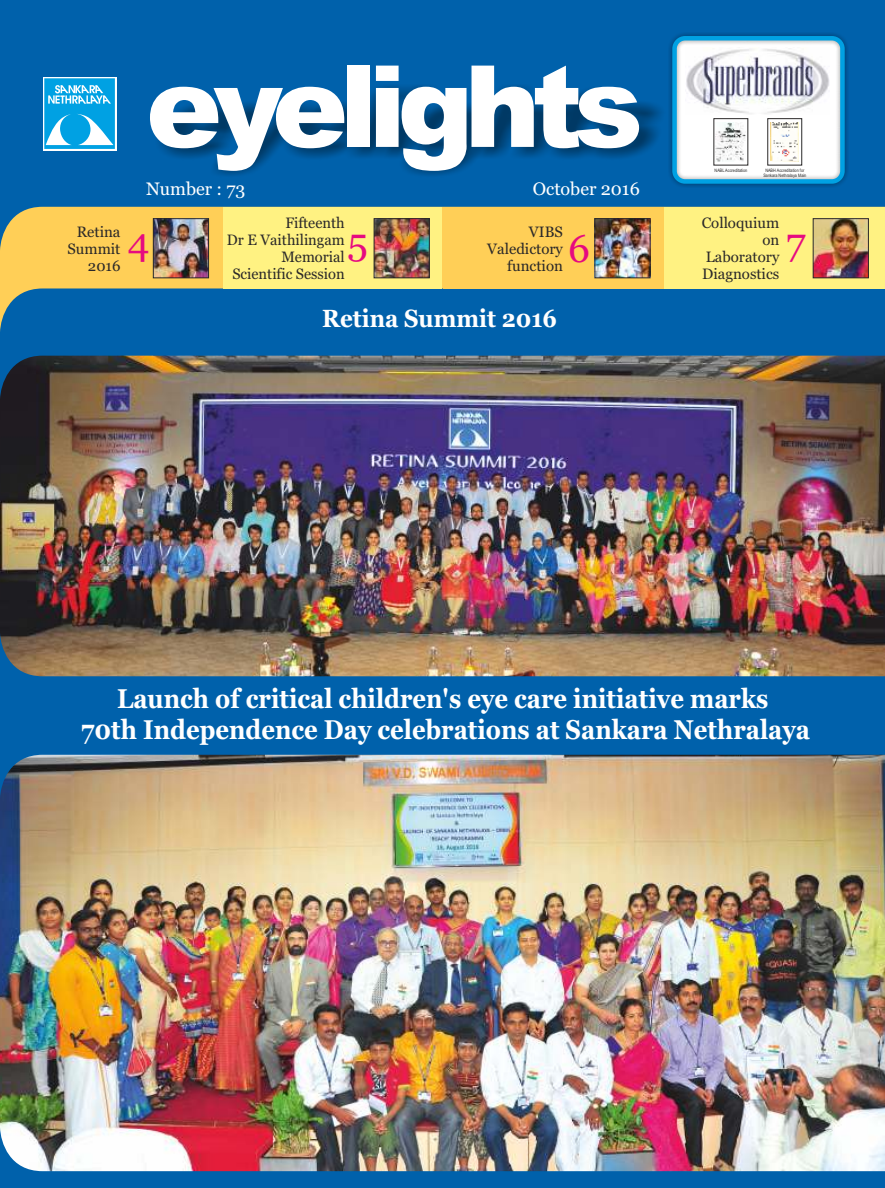
<style>
.page{position:relative;width:885px;height:1188px;background:#fff}
.page>*{position:absolute;margin:0;border:0;box-sizing:border-box;transform-origin:0 0}
.t1{font:900 113.55px "Arial";letter-spacing:-.075em;color:#fff}
.t2{font:38.7px "Georgia";color:#e60a80}
.t3{font:700 27px/30.8px "Georgia";color:#fff;text-align:center;scale:.88 1}
.t4{font:700 24.75px "Georgia";color:#fff;scale:.9 1}
.t5{font:18px "Georgia";color:#fff}
.t6{font:15px/17.1px "Georgia";color:#2b2929;text-align:right}
.t7{font:4.65px/5.2px "Arial Narrow";color:#2b2929;text-align:center}
</style>
<div class="page">
<img style="left:0;top:799px;width:884px;height:328px">
<img style="left:0;top:399px;width:884px;height:234px">
<img style="left:0;top:332px;width:884px;height:67px">
<svg style="left:0;top:251px;width:884px;height:81px;background:#2c749c"></svg>
<div style="left:443px;top:207px;width:220px;height:81px;background:#ffcf57"></div>
<div style="left:664px;top:207px;width:220px;height:81px;background:#fff282"></div>
<div style="left:224px;top:207px;width:218px;height:81px;background:#fff282"></div>
<svg style="left:0;top:0;width:884px;height:251px;fill:#0061ab"></svg>
<img style="left:668px;top:32px;width:180px;height:156px">
<div style="left:672px;top:36px;width:172px;height:148px;border:4px solid #00a1e3;border-radius:11px"></div>
<div style="left:43px;top:77px;width:73px;height:73px;background:#fff"></div>
<div style="left:44px;top:78px;width:71px;height:71px;background:#00a1e3"></div>
<svg style="left:48px;top:85px;width:63px;height:19px"></svg>
<svg style="left:46px;top:114px;width:67px;height:31px"></svg>
<img style="left:685px;top:48px;width:144px;height:66px">
<img style="left:135px;top:84px;width:546px;height:93px">
<img style="left:770px;top:122px;width:28px;height:40px">
<div style="left:767px;top:118px;width:34px;height:47px;border:1px solid #2b2929"></div>
<img style="left:715px;top:122px;width:30px;height:39px">
<img style="left:0;top:633px;width:884px;height:166px">
<img style="left:0;top:1127px;width:884px;height:61px">
<img style="left:155px;top:221px;width:52px;height:55px">
<div style="left:153px;top:219px;width:56px;height:59px;border:1px solid #2b2929"></div>
<img style="left:376px;top:221px;width:51px;height:55px">
<div style="left:374px;top:219px;width:55px;height:59px;border:1px solid #2b2929"></div>
<img style="left:596px;top:221px;width:52px;height:55px">
<div style="left:594px;top:219px;width:56px;height:59px;border:1px solid #2b2929"></div>
<img style="left:814px;top:221px;width:52px;height:55px">
<div style="left:812px;top:219px;width:56px;height:59px;border:1px solid #2b2929"></div>
<h1 class="t1" style="left:146px;top:66px;width:498px">eyelights</h1>
<p class="t7" style="left:714px;top:168px;width:34px">NABL Accreditation</p>
<p class="t7" style="left:763px;top:168px;width:45px">NABH Accreditation for<br>Sankara Nethralaya Main</p>
<p class="t5" style="left:146px;top:181px;width:101px">Number : 73</p>
<h2 class="t2" style="left:128px;top:226px;width:23px">4</h2>
<h2 class="t2" style="left:347px;top:226px;width:22px">5</h2>
<p class="t5" style="left:532px;top:181px;width:109px">October 2016</p>
<p class="t6" style="left:67px;top:224px;width:55px">Retina<br>Summit<br>2016</p>
<p class="t6" style="left:227px;top:215px;width:119px">Fifteenth<br>Dr E Vaithilingam<br>Memorial<br>Scientific Session</p>
<p class="t6" style="left:487px;top:224px;width:77px">VIBS<br>Valedictory function</p>
<p class="t6" style="left:701px;top:215px;width:79px">Colloquium on<br>Laboratory<br>Diagnostics</p>
<h2 class="t2" style="left:568px;top:232px;width:23px">6</h2>
<h2 class="t2" style="left:786px;top:226px;width:21px">7</h2>
<h3 class="t4" style="left:322px;top:308px;width:262px">Retina Summit 2016</h3>
<h3 class="t3" style="left:81px;top:685px;width:829px">Launch of critical children's eye care initiative marks<br>70th Independence Day celebrations at Sankara Nethralaya</h3>
</div>
